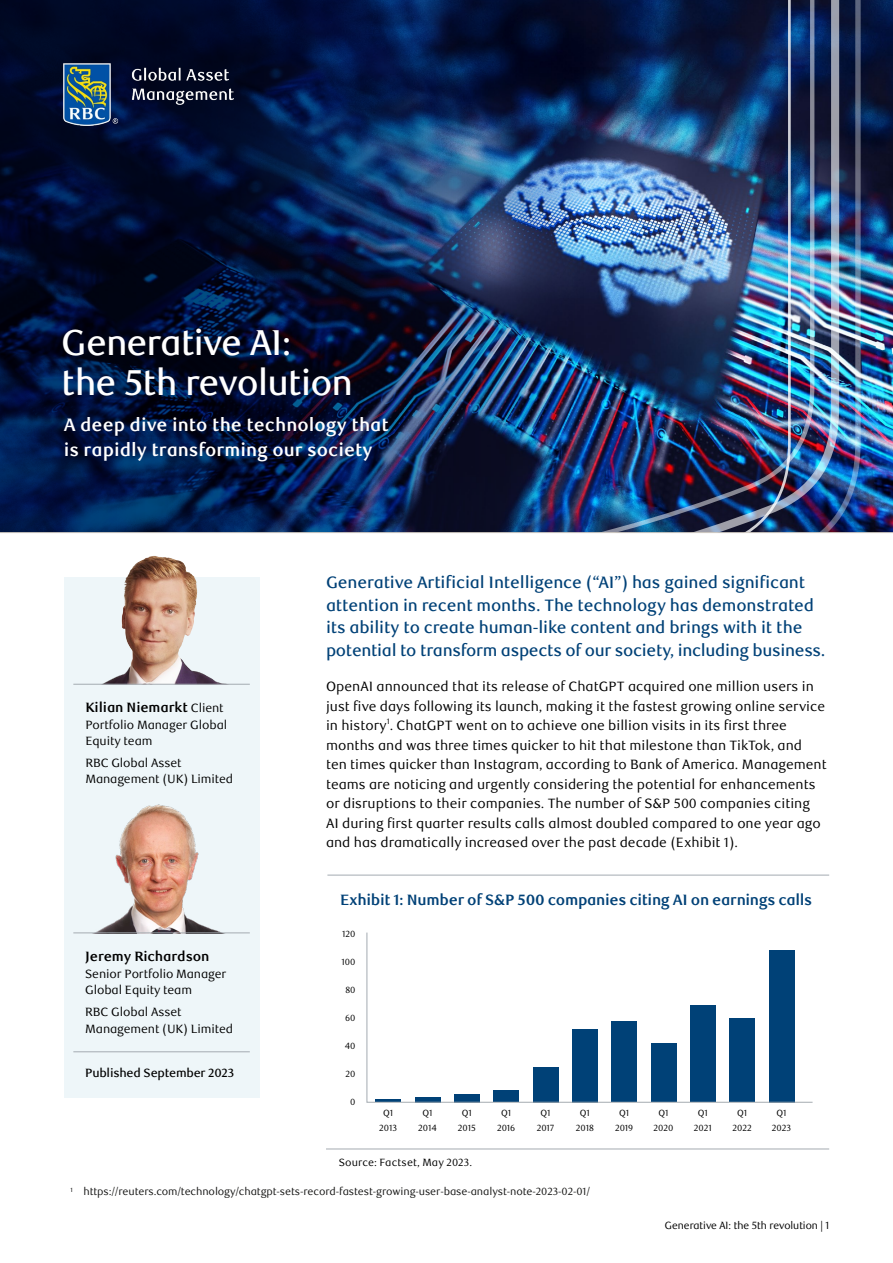
<style>
.page{position:relative;width:893px;height:1263px;background:#fff}
.page>*{position:absolute;margin:0;border:0;box-sizing:border-box;transform-origin:0 0}
.Factsheet__folios{font:500 36px/40.5px "RBC Display";letter-spacing:-.01em;color:#fff}
.Factsheet__folios-2{font:700 18px/24.8px "RBC Text";color:#fff}
.Factsheet_Intro_Text{font:500 16.5px/22.5px "RBC Text";letter-spacing:-.01em;color:#004177}
.Chart_Table_Title_wi{font:700 15px "RBC Text";letter-spacing:-.02em;color:#004177}
.Factsheet__Body_Copy{font:13.5px/19.5px "RBC Text";color:#000}
.Factsheet__Body_Copy-2{font:700 13.5px "RBC Text";letter-spacing:-.01em;color:#000}
.Factsheet__Body_Copy-3{font:12px/16.5px "RBC Text";letter-spacing:-.01em;color:#000}
.Factsheet__Body_Copy-4{font:500 12px "RBC Text";letter-spacing:-.02em;color:#000}
.t1{font:10.5px "RBC Text";letter-spacing:-.01em;color:#141413}
.t2{font:10.5px "RBC Display";color:#000}
.Chart_Table_footnote{font:10.5px "RBC Text";letter-spacing:.005em;color:#000}
.Factsheet__Body_Copy-5{font:9px "RBC Text";letter-spacing:-.01em;color:#000}
.s1{font-weight:400;font-size:12px}
</style>
<div class="page">
<img style="left:861px;top:0;width:32px;height:532px">
<svg style="left:0;top:0;width:470px;height:532px;background:#05183f"></svg>
<div style="left:64px;top:577px;width:195px;height:521px;background:#eef6f9"></div>
<img style="left:96px;top:804px;width:124px;height:128px">
<hr style="left:73px;top:1051px;width:177px;height:1px;background:#a4abb1">
<hr style="left:327px;top:875px;width:502px;height:1px;background:#a4abb1">
<hr style="left:326px;top:1148px;width:503px;height:1px;background:#a4abb1">
<svg style="left:366px;top:932px;width:447px;height:171px"></svg>
<hr style="left:73px;top:932px;width:177px;height:1px;background:#a4abb1">
<img style="left:100px;top:556px;width:131px;height:128px">
<hr style="left:73px;top:684px;width:177px;height:1px;background:#a4abb1">
<img style="left:839px;top:0;width:22px;height:532px">
<img style="left:470px;top:0;width:369px;height:532px">
<hr style="left:0;top:532px;width:893px;height:1px;background:#d1cbc3">
<img style="left:64px;top:64px;width:170px;height:61px">
<p class="Factsheet__folios" style="left:62px;top:323px;width:292px">Generative AI: the 5th revolution</p>
<p class="Factsheet__folios-2" style="left:64px;top:413px;width:327px">A deep dive into the technology that is rapidly transforming our society</p>
<p class="Factsheet__Body_Copy-2" style="left:85px;top:699px;width:140px">Kilian Niemarkt <span class="s1">Client</span></p>
<p class="Factsheet__Body_Copy-3" style="left:85px;top:717px;width:143px;line-height:15.9px">Portfolio Manager Global<br>Equity team</p>
<p class="Factsheet__Body_Copy-3" style="left:85px;top:755px;width:149px">RBC Global Asset<br>Management (UK) Limited</p>
<p class="Factsheet__Body_Copy-2" style="left:85px;top:948px;width:126px">Jeremy Richardson</p>
<p class="Factsheet__Body_Copy-3" style="left:85px;top:966px;width:143px">Senior Portfolio Manager<br>Global Equity team</p>
<p class="Factsheet__Body_Copy-3" style="left:85px;top:1004px;width:149px">RBC Global Asset<br>Management (UK) Limited</p>
<p class="Factsheet__Body_Copy-4" style="left:85px;top:1066px;width:151px">Published September 2023</p>
<p class="Factsheet_Intro_Text" style="left:326px;top:571px;width:501px">Generative Artificial Intelligence (“AI”) has gained significant attention in recent months. The technology has demonstrated its ability to create human-like content and brings with it the potential to transform aspects of our society, including business.</p>
<p class="Factsheet__Body_Copy" style="left:326px;top:677px;width:502px">OpenAI announced that its release of ChatGPT acquired one million users in just five days following its launch, making it the fastest growing online service in history<sup>1</sup>. ChatGPT went on to achieve one billion visits in its first three months and was three times quicker to hit that milestone than TikTok, and<br>ten times quicker than Instagram, according to Bank of America. Management teams are noticing and urgently considering the potential for enhancements or disruptions to their companies. The number of S&amp;P 500 companies citing<br>AI during first quarter results calls almost doubled compared to one year ago and has dramatically increased over the past decade (Exhibit 1).</p>
<p class="Chart_Table_Title_wi" style="left:340px;top:891px;width:473px">Exhibit 1: Number of S&amp;P 500 companies citing AI on earnings calls</p>
<p class="Factsheet__Body_Copy-5" style="left:342px;top:929px;width:15px">120</p>
<p class="Factsheet__Body_Copy-5" style="left:342px;top:957px;width:15px">100</p>
<p class="Factsheet__Body_Copy-5" style="left:345px;top:985px;width:11px">80</p>
<p class="Factsheet__Body_Copy-5" style="left:345px;top:1013px;width:12px">60</p>
<p class="Factsheet__Body_Copy-5" style="left:345px;top:1041px;width:12px">40</p>
<p class="Factsheet__Body_Copy-5" style="left:346px;top:1069px;width:11px">20</p>
<p class="Factsheet__Body_Copy-5" style="left:350px;top:1097px;width:7px">0</p>
<p class="Factsheet__Body_Copy-5" style="left:383px;top:1107px;width:12px">Q1</p>
<p class="Factsheet__Body_Copy-5" style="left:379px;top:1122px;width:19px">2013</p>
<p class="Factsheet__Body_Copy-5" style="left:422px;top:1107px;width:12px">Q1</p>
<p class="Factsheet__Body_Copy-5" style="left:418px;top:1122px;width:20px">2014</p>
<p class="Factsheet__Body_Copy-5" style="left:462px;top:1107px;width:12px">Q1</p>
<p class="Factsheet__Body_Copy-5" style="left:458px;top:1122px;width:19px">2015</p>
<p class="Factsheet__Body_Copy-5" style="left:501px;top:1107px;width:12px">Q1</p>
<p class="Factsheet__Body_Copy-5" style="left:497px;top:1122px;width:20px">2016</p>
<p class="Factsheet__Body_Copy-5" style="left:540px;top:1107px;width:12px">Q1</p>
<p class="Factsheet__Body_Copy-5" style="left:537px;top:1122px;width:19px">2017</p>
<p class="Factsheet__Body_Copy-5" style="left:580px;top:1107px;width:12px">Q1</p>
<p class="Factsheet__Body_Copy-5" style="left:576px;top:1122px;width:19px">2018</p>
<p class="Factsheet__Body_Copy-5" style="left:619px;top:1107px;width:12px">Q1</p>
<p class="Factsheet__Body_Copy-5" style="left:615px;top:1122px;width:20px">2019</p>
<p class="Factsheet__Body_Copy-5" style="left:658px;top:1107px;width:12px">Q1</p>
<p class="Factsheet__Body_Copy-5" style="left:654px;top:1122px;width:21px">2020</p>
<p class="Factsheet__Body_Copy-5" style="left:698px;top:1107px;width:12px">Q1</p>
<p class="Factsheet__Body_Copy-5" style="left:694px;top:1122px;width:19px">2021</p>
<p class="Factsheet__Body_Copy-5" style="left:737px;top:1107px;width:12px">Q1</p>
<p class="Factsheet__Body_Copy-5" style="left:733px;top:1122px;width:21px">2022</p>
<p class="Factsheet__Body_Copy-5" style="left:776px;top:1107px;width:12px">Q1</p>
<p class="Factsheet__Body_Copy-5" style="left:772px;top:1122px;width:21px">2023</p>
<p class="Chart_Table_footnote" style="left:339px;top:1156px;width:135px">Source: Factset, May 2023.</p>
<p class="t1" style="left:71px;top:1185px;width:521px"><sup>1</sup> https://reuters.com/technology/chatgpt-sets-record-fastest-growing-user-base-analyst-note-2023-02-01/</p>
<p class="t2" style="left:665px;top:1219px;width:166px">Generative AI: the 5th revolution | 1</p>
</div>
